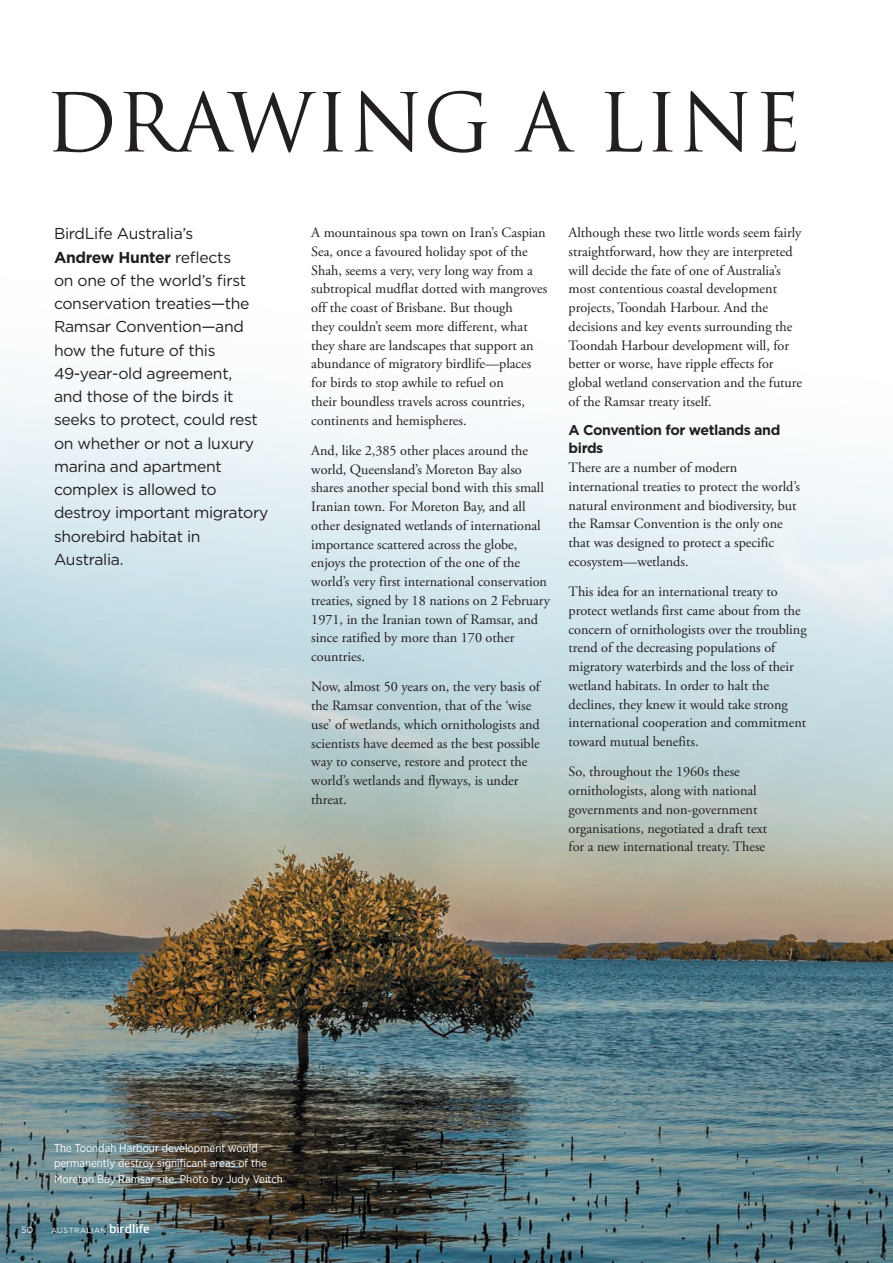
<style>
.page{position:relative;width:893px;height:1263px;background:#fff}
.page>*{position:absolute;margin:0;border:0;box-sizing:border-box;transform-origin:0 0}
.Main_Heading{font:78.9px "Trajan Pro";color:#231f20}
.Intro_Para{font:15.75px/23.2px "Gotham";letter-spacing:-.02em;color:#231f20}
.Body_Copy{font:14.25px/18.8px "Adobe Garamond Pro";letter-spacing:-.005em;color:#231f20}
.Captions_Left_Align{font:11.25px/15.8px "Gotham Narrow";color:#fff}
.PN_Left_Align{font:9px "Gotham";color:#fff}
.PN_Left_Align-2{font:7.5px "Gotham";letter-spacing:.06em;color:#fff}
.s1{font-weight:700}
.s2{font-family:"Gotham";font-weight:700}
.s3{font-family:"Shabash Pro";font-size:12px}
</style>
<div class="page">
<img style="left:0;top:381px;width:893px;height:882px">
<p class="Main_Heading" style="left:45px;top:73px;width:759px">DRAWING A LINE</p>
<p class="Intro_Para" style="left:54px;top:222px;width:216px">BirdLife Australia’s<br><span class="s1">Andrew Hunter</span> reflects<br>on one of the world’s first conservation treaties—the<br>Ramsar Convention—and how the future of this<br>49-year-old agreement,<br>and those of the birds it seeks to protect, could rest on whether or not a luxury marina and apartment complex is allowed to destroy important migratory shorebird habitat in<br>Australia.</p>
<p class="Body_Copy" style="left:311px;top:224px;width:237px">A mountainous spa town on Iran’s Caspian Sea, once a favoured holiday spot of the Shah, seems a very, very long way from a subtropical mudflat dotted with mangroves off the coast of Brisbane. But though<br>they couldn’t seem more different, what they share are landscapes that support an abundance of migratory birdlife—places for birds to stop awhile to refuel on<br>their boundless travels across countries, continents and hemispheres.</p>
<p class="Body_Copy" style="left:311px;top:441px;width:240px">And, like 2,385 other places around the world, Queensland’s Moreton Bay also shares another special bond with this small Iranian town. For Moreton Bay, and all other designated wetlands of international importance scattered across the globe, enjoys the protection of the one of the world’s very first international conservation treaties, signed by 18 nations on 2 February 1971, in the Iranian town of Ramsar, and since ratified by more than 170 other countries.</p>
<p class="Body_Copy" style="left:311px;top:678px;width:230px">Now, almost 50 years on, the very basis of the Ramsar convention, that of the ‘wise use’ of wetlands, which ornithologists and scientists have deemed as the best possible way to conserve, restore and protect the world’s wetlands and flyways, is under threat.</p>
<p class="Body_Copy" style="left:569px;top:224px;width:235px">Although these two little words seem fairly straightforward, how they are interpreted will decide the fate of one of Australia’s most contentious coastal development projects, Toondah Harbour. And the decisions and key events surrounding the Toondah Harbour development will, for better or worse, have ripple effects for global wetland conservation and the future of the Ramsar treaty itself.</p>
<p class="Body_Copy" style="left:569px;top:422px;width:233px"><span class="s2">A Convention for wetlands and birds<br></span>There are a number of modern international treaties to protect the world’s natural environment and biodiversity, but the Ramsar Convention is the only one that was designed to protect a specific ecosystem—wetlands.</p>
<p class="Body_Copy" style="left:569px;top:583px;width:240px">This idea for an international treaty to protect wetlands first came about from the concern of ornithologists over the troubling trend of the decreasing populations of migratory waterbirds and the loss of their wetland habitats. In order to halt the declines, they knew it would take strong international cooperation and commitment toward mutual benefits.</p>
<p class="Body_Copy" style="left:569px;top:763px;width:200px">So, throughout the 1960s these ornithologists, along with national governments and non-government organisations, negotiated a draft text for a new international treaty. These</p>
<p class="Captions_Left_Align" style="left:54px;top:1139px;width:230px">The Toondah Harbour development would permanently destroy significant areas of the<br>Moreton Bay Ramsar site. Photo by Judy Veitch</p>
<p class="PN_Left_Align" style="left:21px;top:1224px;width:14px">50</p>
<p class="PN_Left_Align-2" style="left:51px;top:1226px;width:100px">AUSTRALIAN <span class="s3">birdlife</span></p>
</div>
